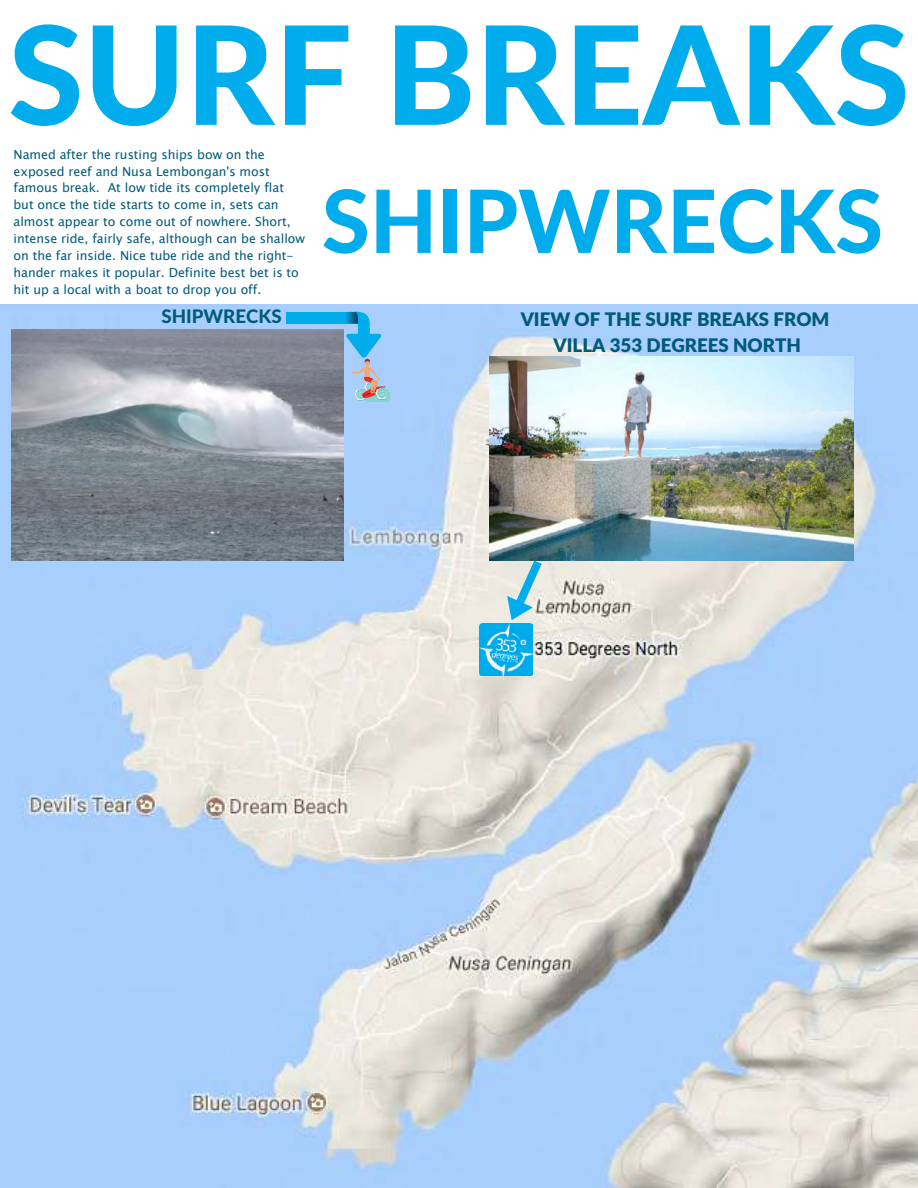
<style>
.page{position:relative;width:918px;height:1188px;background:#fff}
.page>*{position:absolute;margin:0;border:0;box-sizing:border-box;transform-origin:0 0}
.t1{font:800 136.95px "Lato";color:#00acec}
.t2{font:800 87.15px "Lato";color:#00acec}
.t3{font:900 18.75px/25.8px "Lato";color:#005a7b;text-align:center}
.t4{font:800 18.75px "Lato";color:#005a7b}
.t5{font:12.45px/16.8px "Lucida Sans Unicode";color:#005a7b}
</style>
<div class="page">
<img style="left:0;top:305px;width:918px;height:883px">
<img style="left:489px;top:357px;width:365px;height:203px">
<img style="left:11px;top:330px;width:332px;height:230px">
<div style="left:286px;top:312px;width:5px;height:12px;background:#00acec"></div>
<div style="left:291px;top:312px;width:54px;height:12px;background:#00acec"></div>
<svg style="left:345px;top:312px;width:47px;height:90px"></svg>
<svg style="left:499px;top:560px;width:43px;height:67px"></svg>
<img style="left:479px;top:623px;width:54px;height:54px">
<h1 class="t1" style="left:8px;top:-10px;width:903px">SURF BREAKS</h1>
<p class="t5" style="left:13px;top:146px;width:293px">Named after the rusting ships bow on the exposed reef and Nusa Lembongan's most famous break. At low tide its completely flat but once the tide starts to come in, sets can almost appear to come out of nowhere. Short, intense ride, fairly safe, although can be shallow on the far inside. Nice tube ride and the right&shy;hander makes it popular. Definite best bet is to hit up a local with a boat to drop you off.</p>
<h2 class="t2" style="left:322px;top:167px;width:563px">SHIPWRECKS</h2>
<h3 class="t4" style="left:162px;top:304px;width:122px">SHIPWRECKS</h3>
<h3 class="t3" style="left:521px;top:306px;width:310px">VIEW OF THE SURF BREAKS FROM<br>VILLA 353 DEGREES NORTH</h3>
</div>
